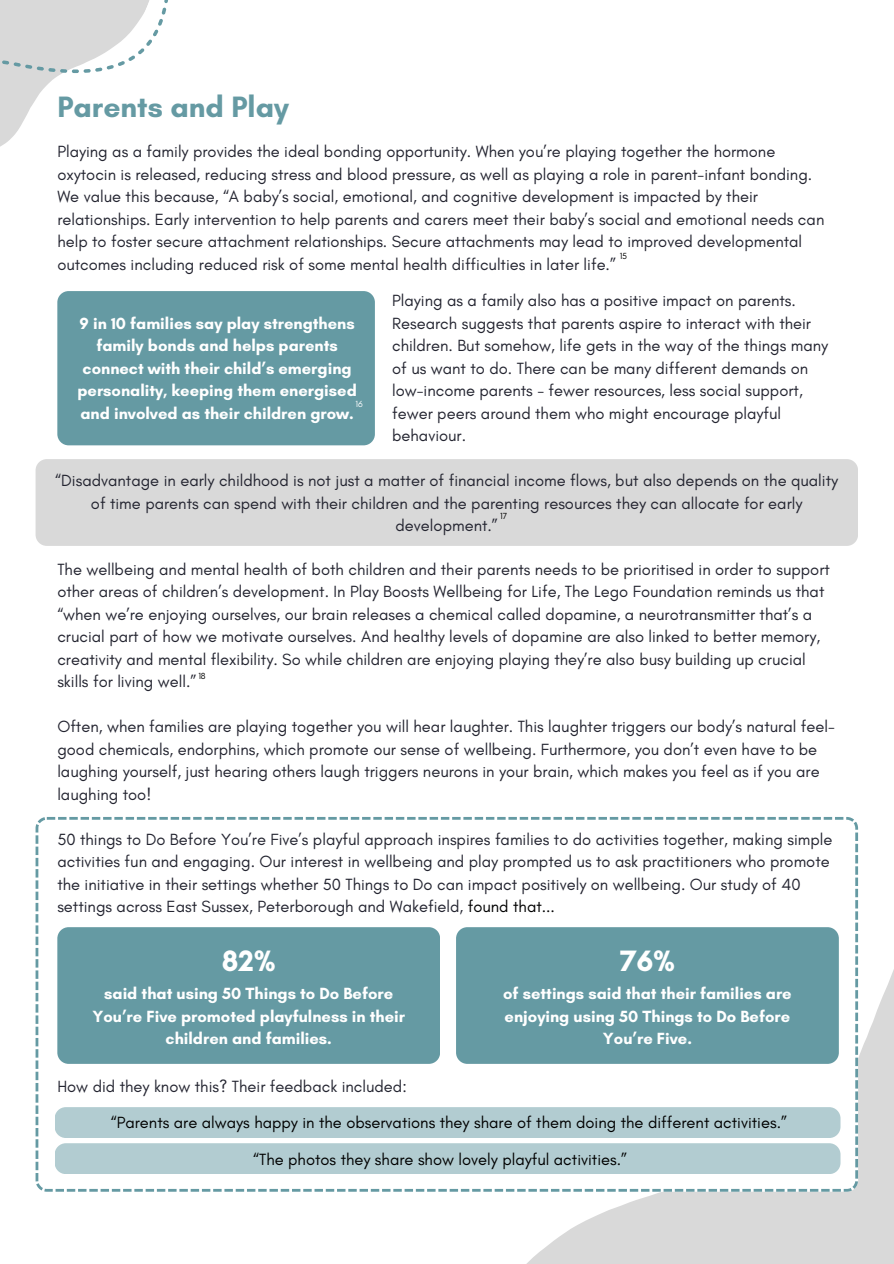
<style>
.page{position:relative;width:894px;height:1264px;background:#fff}
.page>*{position:absolute;margin:0;border:0;box-sizing:border-box;transform-origin:0 0}
.t1{font:700 30px "Glacial Indifference";color:#659aa3}
.t2{font:700 30px "Glacial Indifference";color:#fff}
.t3{font:16.5px/22.5px "Glacial Indifference";color:#232430}
.t4{font:700 16.5px/22.5px "Glacial Indifference";color:#fff;text-align:center}
.t5{font:16.5px "Glacial Indifference";color:#000}
.t6{font:9px "Glacial Indifference";color:#000}
.t7{font:9px "Glacial Indifference";color:#fff}
.s1{color:#000}
</style>
<div class="page">
<svg style="left:517px;top:869px;width:376px;height:394px;fill:#d9d9d9"></svg>
<svg style="left:0;top:0;width:168px;height:147px"></svg>
<div style="left:36px;top:459px;width:821px;height:87px;background:#d9d9d9;border-radius:11px"></div>
<svg style="left:36px;top:817px;width:821px;height:374px"></svg>
<div style="left:57px;top:291px;width:318px;height:154px;background:#659aa3;border-radius:11px"></div>
<div style="left:57px;top:927px;width:383px;height:136px;background:#659aa3;border-radius:11px"></div>
<div style="left:55px;top:1107px;width:785px;height:30px;background:#b2ccd1;border-radius:11px"></div>
<div style="left:55px;top:1143px;width:785px;height:31px;background:#b2ccd1;border-radius:11px"></div>
<div style="left:456px;top:927px;width:382px;height:136px;background:#659aa3;border-radius:11px"></div>
<p class="t1" style="left:57px;top:88px;width:233px">Parents and Play</p>
<p class="t3" style="left:57px;top:140px;width:768px">Playing as a family provides the ideal bonding opportunity. When you’re playing together the hormone oxytocin is released, reducing stress and blood pressure, as well as playing a role in parent-infant bonding.<br>We value this because, “A baby’s social, emotional, and cognitive development is impacted by their relationships. Early intervention to help parents and carers meet their baby’s social and emotional needs can help to foster secure attachment relationships. Secure attachments may lead to improved developmental outcomes including reduced risk of some mental health difficulties in later life.”</p>
<p class="t6" style="left:619px;top:251px;width:9px">15</p>
<p class="t3" style="left:392px;top:289px;width:437px">Playing as a family also has a positive impact on parents.<br>Research suggests that parents aspire to interact with their children. But somehow, life gets in the way of the things many of us want to do. There can be many different demands on low-income parents - fewer resources, less social support, fewer peers around them who might encourage playful behaviour.</p>
<p class="t3" style="left:55px;top:469px;width:784px;text-align:center">“Disadvantage in early childhood is not just a matter of financial income flows, but also depends on the quality of time parents can spend with their children and the parenting resources they can allocate for early development.”</p>
<h2 class="t3" style="left:57px;top:557px;width:773px">The wellbeing and mental health of both children and their parents needs to be prioritised in order to support other areas of children’s development. In Play Boosts Wellbeing for Life, The Lego Foundation reminds us that “when we’re enjoying ourselves, our brain releases a chemical called dopamine, a neurotransmitter that’s a crucial part of how we motivate ourselves. And healthy levels of dopamine are also linked to better memory, creativity and mental flexibility. So while children are enjoying playing they’re also busy building up crucial skills for living well.”</h2>
<p class="t3" style="left:57px;top:715px;width:778px">Often, when families are playing together you will hear laughter. This laughter triggers our body’s natural feel&shy;good chemicals, endorphins, which promote our sense of wellbeing. Furthermore, you don’t even have to be laughing yourself, just hearing others laugh triggers neurons in your brain, which makes you feel as if you are laughing too!</p>
<p class="t3" style="left:57px;top:827px;width:776px">50 things to Do Before You’re Five’s playful approach inspires families to do activities together, making simple activities fun and engaging. Our interest in wellbeing and play prompted us to ask practitioners who promote the initiative in their settings whether 50 Things to Do can impact positively on wellbeing. Our study of 40 settings across East Sussex, Peterborough and Wakefield, <span class="s1">found that...</span></p>
<h1 class="t4" style="left:77px;top:312px;width:281px">9 in 10 families say play strengthens family bonds and helps parents connect with their child’s emerging personality, keeping them energised and involved as their children grow.</h1>
<p class="t7" style="left:355px;top:399px;width:9px">16</p>
<h2 class="t6" style="left:500px;top:511px;width:9px">17</h2>
<h2 class="t6" style="left:198px;top:670px;width:9px">18</h2>
<p class="t2" style="left:222px;top:942px;width:55px">82%</p>
<p class="t4" style="left:92px;top:982px;width:314px">said that using 50 Things to Do Before<br>You’re Five promoted playfulness in their children and families.</p>
<p class="t3" style="left:57px;top:1075px;width:351px">How did they know this? Their feedback included:</p>
<p class="t2" style="left:620px;top:942px;width:56px">76%</p>
<p class="t4" style="left:503px;top:982px;width:290px">of settings said that their families are enjoying using 50 Things to Do Before<br>You’re Five.</p>
<p class="t5" style="left:111px;top:1112px;width:677px">“Parents are always happy in the observations they share of them doing the different activities.”</p>
<p class="t5" style="left:253px;top:1148px;width:375px">“The photos they share show lovely playful activities.”</p>
</div>
